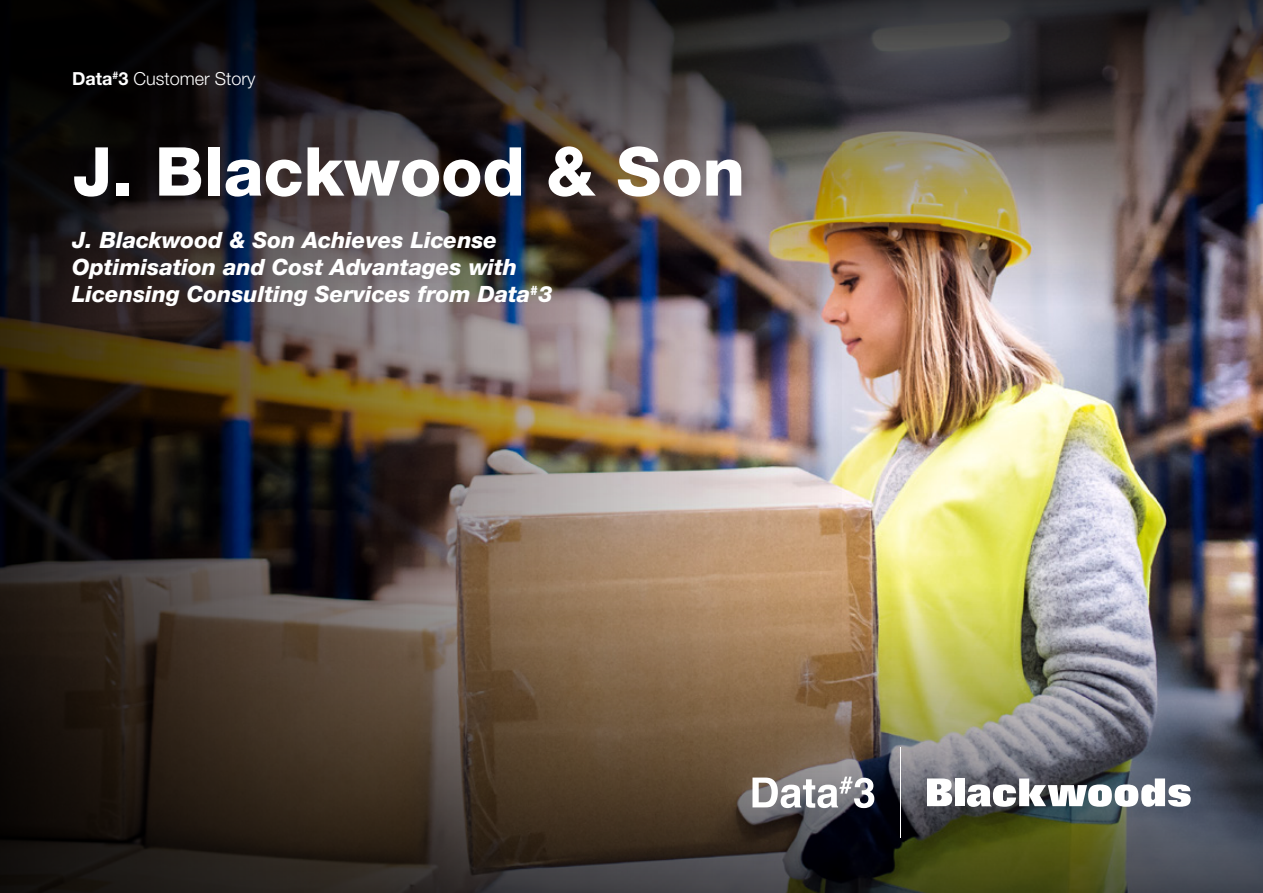
<style>
.page{position:relative;width:1263px;height:893px;background:#fff}
.page>*{position:absolute;margin:0;border:0;box-sizing:border-box;transform-origin:0 0}
.t1{font:800 67.5px "Helvetica Neue LT Std";color:#fff}
.t2{font:italic 800 22.5px "Helvetica Neue LT Std";color:#fff}
.t3{font:300 18px "Helvetica Neue LT Std";color:#fff}
.s1{font-weight:700}
</style>
<div class="page">
<img style="left:842px;top:307px;width:421px;height:276px">
<img style="left:842px;top:583px;width:421px;height:310px">
<img style="left:842px;top:0;width:421px;height:307px">
<img style="left:0;top:0;width:842px;height:893px">
<hr style="left:900px;top:748px;width:1px;height:90px;background:#fff">
<svg style="left:752px;top:777px;width:122px;height:31px"></svg>
<svg style="left:927px;top:778px;width:25px;height:28px"></svg>
<div style="left:954px;top:778px;width:10px;height:28px;background:#fff"></div>
<svg style="left:967px;top:778px;width:224px;height:29px"></svg>
<p class="t3" style="left:72px;top:68px;width:185px"><span class="s1">Data</span><sup>#</sup><span class="s1">3</span> Customer Story</p>
<p class="t1" style="left:72px;top:131px;width:674px">J. Blackwood &amp; Son</p>
<p class="t2" style="left:72px;top:227px;width:427px">J. Blackwood &amp; Son Achieves License</p>
<p class="t2" style="left:72px;top:254px;width:446px">Optimisation and Cost Advantages with</p>
<p class="t2" style="left:72px;top:281px;width:482px">Licensing Consulting Services from Data<sup>#</sup>3</p>
</div>
